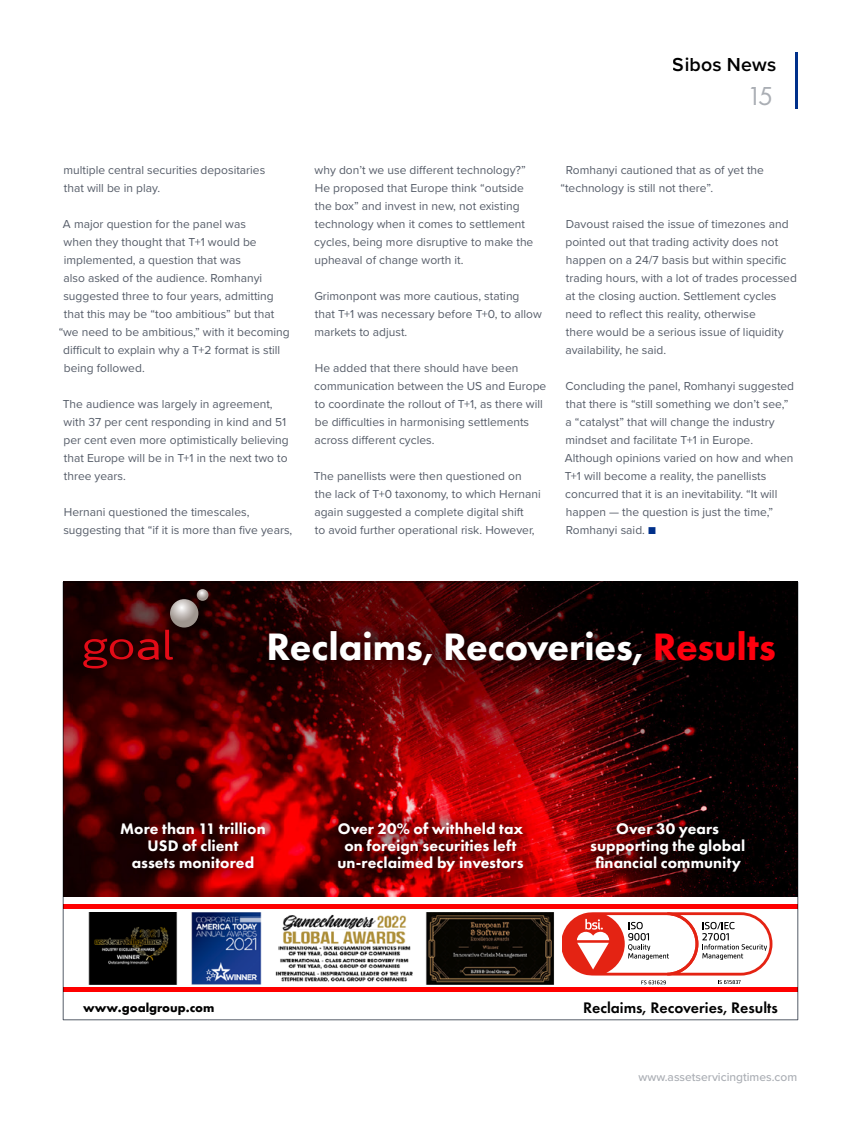
<style>
.page{position:relative;width:861px;height:1134px;background:#fff}
.page>*{position:absolute;margin:0;border:0;box-sizing:border-box;transform-origin:0 0}
.t1{font:800 39.6px "Futura PT";letter-spacing:-.005em;color:#fff}
.t2{font:27px "Futura PT";color:#aaaeb4}
.t3{font:600 19.5px "Proxima Nova";letter-spacing:.01em;color:#000}
.t4{font:800 15.9px/17.2px "Futura PT";letter-spacing:.005em;color:#fff;text-align:center}
.t5{font:600 15.9px "Futura PT";color:#000}
.t6{font:700 12.9px "Futura PT";color:#000}
.t7{font:12px/18px "Proxima Nova";color:#565d69}
.t8{font:500 12px "Proxima Nova";color:#aaaeb4}
.s1{color:#00308a}
.s2{color:#ff000e}
</style>
<div class="page">
<hr style="left:796px;top:52px;width:2px;height:57px;background:#00308a">
<img style="left:65px;top:584px;width:731px;height:313px">
<div style="left:252px;top:614px;width:539px;height:68px;background:#000;opacity:.62"></div>
<div style="left:67px;top:582px;width:158px;height:104px;background:#000;opacity:.62"></div>
<svg style="left:83px;top:630px;width:90px;height:39px;background:#530205"></svg>
<svg style="left:170px;top:599px;width:28px;height:29px"></svg>
<svg style="left:197px;top:589px;width:11px;height:12px"></svg>
<hr style="left:63px;top:905px;width:735px;height:4px;background:#f00">
<hr style="left:63px;top:988px;width:735px;height:4px;background:#f00">
<div style="left:104px;top:805px;width:658px;height:84px;background:#000;opacity:.62"></div>
<svg style="left:562px;top:912px;width:210px;height:72px"></svg>
<img style="left:88px;top:912px;width:466px;height:72px">
<h3 class="t3" style="left:673px;top:50px;width:105px">Sibos News</h3>
<h2 class="t2" style="left:746px;top:80px;width:29px">15</h2>
<p class="t7" style="left:63px;top:160px;width:203px">multiple central securities depositaries that will be in play.</p>
<p class="t7" style="left:63px;top:214px;width:185px">A major question for the panel was</p>
<p class="t7" style="left:64px;top:232px;width:195px">when they thought that T+1 would be</p>
<p class="t7" style="left:64px;top:250px;width:179px">implemented, a question that was</p>
<p class="t7" style="left:63px;top:268px;width:200px">also asked of the audience. Romhanyi</p>
<p class="t7" style="left:63px;top:286px;width:212px">suggested three to four years, admitting</p>
<p class="t7" style="left:64px;top:304px;width:212px">that this may be “too ambitious” but that</p>
<p class="t7" style="left:58px;top:322px;width:233px">“we need to be ambitious,” with it becoming</p>
<p class="t7" style="left:63px;top:340px;width:219px">difficult to explain why a T+2 format is still</p>
<p class="t7" style="left:64px;top:358px;width:82px">being followed.</p>
<p class="t7" style="left:63px;top:394px;width:228px">The audience was largely in agreement, with 37 per cent responding in kind and 51 per cent even more optimistically believing that Europe will be in T+1 in the next two to three years.</p>
<p class="t7" style="left:63px;top:502px;width:230px">Hernani questioned the timescales, suggesting that “if it is more than five years,</p>
<p class="t7" style="left:314px;top:160px;width:221px">why don’t we use different technology?” He proposed that Europe think “outside the box” and invest in new, not existing technology when it comes to settlement cycles, being more disruptive to make the upheaval of change worth it.</p>
<p class="t7" style="left:314px;top:286px;width:229px">Grimonpont was more cautious, stating that T+1 was necessary before T+0, to allow markets to adjust.</p>
<p class="t7" style="left:314px;top:358px;width:234px">He added that there should have been communication between the US and Europe to coordinate the rollout of T+1, as there will be difficulties in harmonising settlements across different cycles.</p>
<p class="t7" style="left:314px;top:466px;width:229px">The panellists were then questioned on the lack of T+0 taxonomy, to which Hernani again suggested a complete digital shift<br>to avoid further operational risk. However,</p>
<p class="t7" style="left:560px;top:160px;width:205px;text-indent:5px">Romhanyi cautioned that as of yet the “technology is still not there”.</p>
<p class="t7" style="left:565px;top:214px;width:233px">Davoust raised the issue of timezones and pointed out that trading activity does not happen on a 24/7 basis but within specific trading hours, with a lot of trades processed at the closing auction. Settlement cycles need to reflect this reality, otherwise<br>there would be a serious issue of liquidity availability, he said.</p>
<p class="t7" style="left:565px;top:376px;width:231px">Concluding the panel, Romhanyi suggested that there is “still something we don’t see,” a “catalyst” that will change the industry mindset and facilitate T+1 in Europe.<br>Although opinions varied on how and when T+1 will become a reality, the panellists concurred that it is an inevitability. “It will happen — the question is just the time,” Romhanyi said. <span class="s1">■</span></p>
<p class="t1" style="left:267px;top:622px;width:511px">Reclaims, Recoveries, <span class="s2">Results</span></p>
<p class="t4" style="left:120px;top:820px;width:147px">More than 11 trillion<br>USD of client<br>assets monitored</p>
<p class="t4" style="left:337px;top:820px;width:188px">Over 20% of withheld tax on foreign securities left un-reclaimed by investors</p>
<p class="t4" style="left:590px;top:820px;width:157px">Over 30 years supporting the global financial community</p>
<p class="t6" style="left:83px;top:999px;width:133px">www.goalgroup.com</p>
<p class="t5" style="left:583px;top:998px;width:196px">Reclaims, Recoveries, Results</p>
<p class="t8" style="left:638px;top:1068px;width:160px">www.assetservicingtimes.com</p>
</div>
